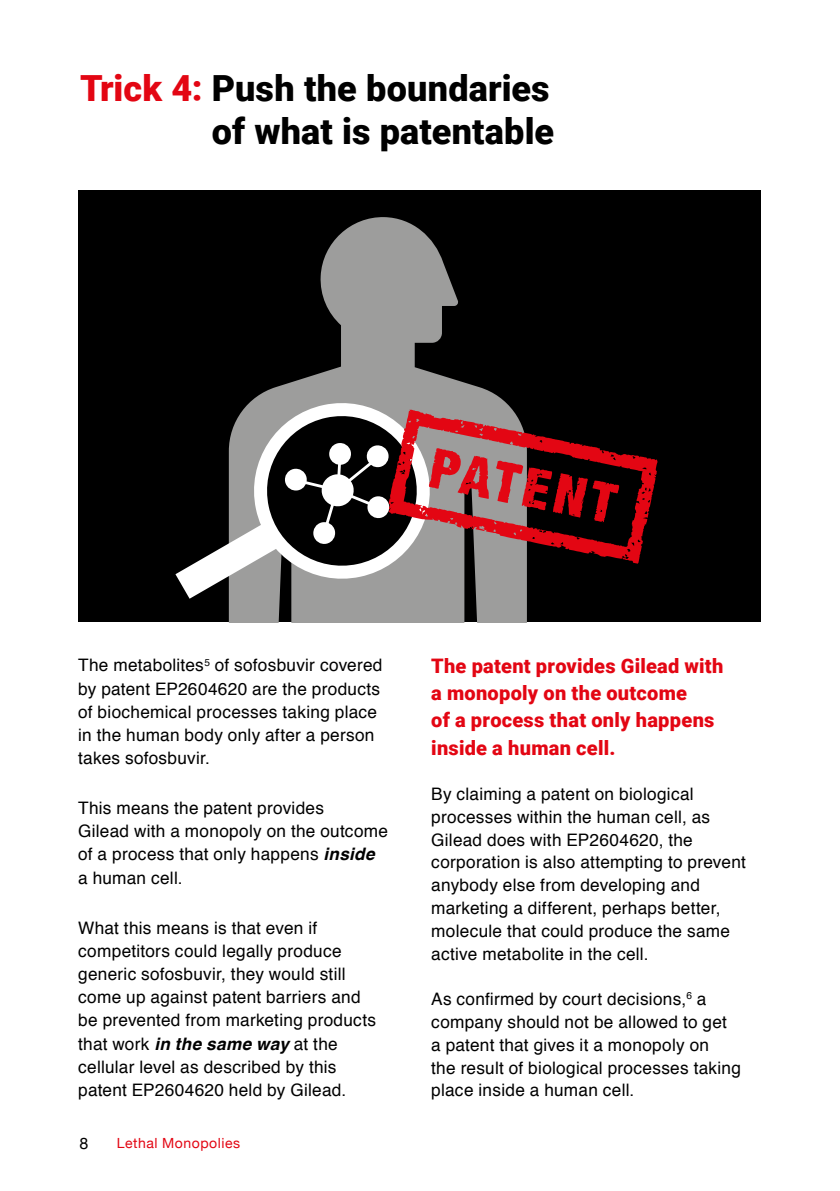
<style>
.page{position:relative;width:840px;height:1191px;background:#fff}
.page>*{position:absolute;margin:0;border:0;box-sizing:border-box;transform-origin:0 0}
.t1{font:900 36px/43.2px "Roboto";letter-spacing:.005em;color:#000;text-align:right}
.t2{font:900 20px/27px "Roboto";letter-spacing:.01em;color:#e30613}
.t3{font:17.2px/23.2px "Helvetica";letter-spacing:.015em;color:#000}
.t4{font:16px "Helvetica Neue";color:#000}
.t5{font:14px "Helvetica Neue";letter-spacing:.04em;color:#e30613}
.s1{color:#e30613}
.s2{font-weight:700;font-style:italic}
</style>
<div class="page">
<div style="left:78px;top:191px;width:682px;height:431px;background:#000"></div>
<svg style="left:229px;top:217px;width:297px;height:405px"></svg>
<svg style="left:488px;top:410px;width:169px;height:154px"></svg>
<svg style="left:496px;top:460px;width:122px;height:62px"></svg>
<svg style="left:175px;top:402px;width:313px;height:196px"></svg>
<h1 class="t1" style="left:80px;top:65px;width:475px"><span class="s1">Trick 4:</span> Push the boundaries of what is patentable</h1>
<p class="t3" style="left:78px;top:654px;width:305px">The metabolites<sup>5</sup> of sofosbuvir covered by patent EP2604620 are the products of biochemical processes taking place in the human body only after a person takes sofosbuvir.</p>
<p class="t3" style="left:78px;top:797px;width:311px">This means the patent provides<br>Gilead with a monopoly on the outcome of a process that only happens <span class="s2">inside </span>a human cell.</p>
<p class="t3" style="left:78px;top:916px;width:299px">What this means is that even if competitors could legally produce generic sofosbuvir, they would still come up against patent barriers and be prevented from marketing products that work <span class="s2">in the same way</span> at the cellular level as described by this patent EP2604620 held by Gilead.</p>
<p class="t4" style="left:79px;top:1131px;width:10px">8</p>
<p class="t5" style="left:117px;top:1133px;width:125px">Lethal Monopolies</p>
<p class="t2" style="left:431px;top:652px;width:293px">The patent provides Gilead with a monopoly on the outcome<br>of a process that only happens inside a human cell.</p>
<p class="t3" style="left:431px;top:783px;width:316px">By claiming a patent on biological processes within the human cell, as Gilead does with EP2604620, the corporation is also attempting to prevent anybody else from developing and marketing a different, perhaps better, molecule that could produce the same active metabolite in the cell.</p>
<p class="t3" style="left:431px;top:988px;width:311px">As confirmed by court decisions,<sup>6</sup> a company should not be allowed to get<br>a patent that gives it a monopoly on<br>the result of biological processes taking place inside a human cell.</p>
</div>
